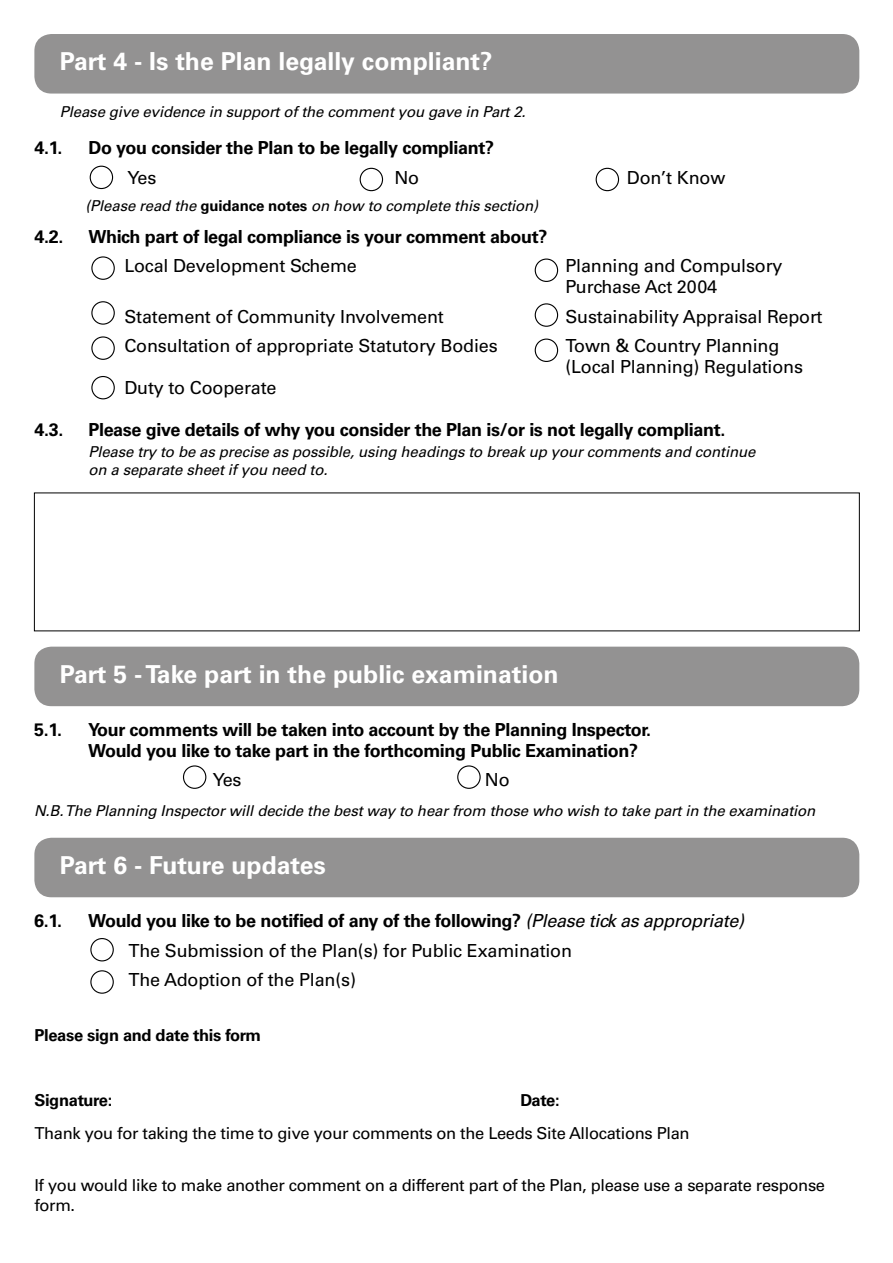
<style>
.page{position:relative;width:893px;height:1263px;background:#fff}
.page>*{position:absolute;margin:0;border:0;box-sizing:border-box;transform-origin:0 0}
.t1{font:700 24.75px "Univers LT Std";color:#fff}
.t2{font:18px/21px "Univers LT Std";letter-spacing:-.01em;color:#000}
.t3{font:700 18px/21px "Univers LT Std";letter-spacing:-.02em;color:#000}
.t4{font:16.5px/19.8px "Univers LT Std";letter-spacing:-.02em;color:#000}
.t5{font:700 16.5px "Univers LT Std";letter-spacing:-.02em;color:#000}
.t6{font:italic 15px/18px "Univers LT Std";letter-spacing:-.01em;color:#000}
.s1{font-weight:700;font-style:normal}
.s2{font-weight:700}
.s3{font-style:italic}
</style>
<div class="page">
<div style="left:34px;top:34px;width:825px;height:60px;background:#939292;border-radius:17px"></div>
<div style="left:90px;top:166px;width:23px;height:23px;border:1px solid #000;border-radius:50%"></div>
<div style="left:360px;top:168px;width:23px;height:23px;border:1px solid #000;border-radius:50%"></div>
<div style="left:596px;top:168px;width:23px;height:23px;border:1px solid #000;border-radius:50%"></div>
<div style="left:91px;top:256px;width:24px;height:24px;border:1px solid #000;border-radius:50%"></div>
<div style="left:535px;top:258px;width:23px;height:24px;border:1px solid #000;border-radius:50%"></div>
<div style="left:91px;top:301px;width:24px;height:24px;border:1px solid #000;border-radius:50%"></div>
<div style="left:535px;top:303px;width:23px;height:24px;border:1px solid #000;border-radius:50%"></div>
<div style="left:91px;top:336px;width:24px;height:24px;border:1px solid #000;border-radius:50%"></div>
<div style="left:535px;top:339px;width:23px;height:23px;border:1px solid #000;border-radius:50%"></div>
<div style="left:91px;top:376px;width:24px;height:23px;border:1px solid #000;border-radius:50%"></div>
<div style="left:34px;top:647px;width:825px;height:59px;background:#939292;border-radius:17px"></div>
<div style="left:183px;top:765px;width:23px;height:24px;border:1px solid #000;border-radius:50%"></div>
<div style="left:457px;top:765px;width:24px;height:24px;border:1px solid #000;border-radius:50%"></div>
<div style="left:34px;top:838px;width:825px;height:59px;background:#939292;border-radius:17px"></div>
<div style="left:90px;top:938px;width:24px;height:23px;border:1px solid #000;border-radius:50%"></div>
<div style="left:90px;top:970px;width:24px;height:24px;border:1px solid #000;border-radius:50%"></div>
<h1 class="t1" style="left:60px;top:47px;width:434px">Part 4 - Is the Plan legally compliant?</h1>
<p class="t6" style="left:60px;top:103px;width:467px">Please give evidence in support of the comment you gave in Part 2.</p>
<p class="t3" style="left:34px;top:138px;width:30px">4.1.</p>
<p class="t3" style="left:88px;top:138px;width:407px">Do you consider the Plan to be legally compliant?</p>
<p class="t2" style="left:127px;top:167px;width:30px">Yes</p>
<p class="t2" style="left:394px;top:167px;width:26px">No</p>
<p class="t2" style="left:627px;top:167px;width:100px">Don’t Know</p>
<p class="t6" style="left:85px;top:197px;width:454px">(Please read the <span class="s1">guidance notes</span> on how to complete this section)</p>
<p class="t3" style="left:34px;top:226px;width:30px">4.2.</p>
<p class="t3" style="left:88px;top:226px;width:460px">Which part of legal compliance is your comment about?</p>
<p class="t2" style="left:124px;top:255px;width:234px">Local Development Scheme</p>
<p class="t2" style="left:565px;top:255px;width:219px">Planning and Compulsory<br>Purchase Act 2004</p>
<p class="t2" style="left:124px;top:306px;width:321px">Statement of Community Involvement</p>
<p class="t2" style="left:565px;top:306px;width:258px">Sustainability Appraisal Report</p>
<p class="t2" style="left:124px;top:335px;width:375px">Consultation of appropriate Statutory Bodies</p>
<p class="t2" style="left:565px;top:335px;width:239px">Town &amp; Country Planning (Local Planning) Regulations</p>
<p class="t2" style="left:124px;top:377px;width:154px">Duty to Cooperate</p>
<p class="t3" style="left:34px;top:419px;width:30px">4.3.</p>
<p class="t3" style="left:88px;top:419px;width:638px">Please give details of why you consider the Plan is/or is not legally compliant.</p>
<p class="t6" style="left:88px;top:443px;width:669px">Please try to be as precise as possible, using headings to break up your comments and continue on a separate sheet if you need to.</p>
<h1 class="t1" style="left:60px;top:659px;width:500px">Part 5 - Take part in the public examination</h1>
<p class="t3" style="left:34px;top:719px;width:30px">5.1.</p>
<p class="t3" style="left:88px;top:719px;width:565px">Your comments will be taken into account by the Planning Inspector.<br>Would you like to take part in the forthcoming Public Examination?</p>
<p class="t2" style="left:213px;top:770px;width:30px">Yes</p>
<p class="t2" style="left:485px;top:770px;width:26px">No</p>
<p class="t6" style="left:34px;top:802px;width:783px">N.B. The Planning Inspector will decide the best way to hear from those who wish to take part in the examination</p>
<h1 class="t1" style="left:60px;top:850px;width:267px">Part 6 - Future updates</h1>
<p class="t3" style="left:34px;top:910px;width:30px">6.1.</p>
<p class="t2" style="left:129px;top:906px;width:617px;line-height:29.5px;text-indent:-40px"><span class="s2">Would you like to be notified of any of the following?</span> <span class="s3">(Please tick as appropriate)<br></span>The Submission of the Plan(s) for Public Examination<br>The Adoption of the Plan(s)</p>
<p class="t5" style="left:34px;top:1025px;width:228px">Please sign and date this form</p>
<p class="t5" style="left:34px;top:1091px;width:79px">Signature:</p>
<p class="t5" style="left:520px;top:1091px;width:41px">Date:</p>
<p class="t4" style="left:34px;top:1123px;width:657px">Thank you for taking the time to give your comments on the Leeds Site Allocations Plan</p>
<p class="t4" style="left:34px;top:1175px;width:792px">If you would like to make another comment on a different part of the Plan, please use a separate response form.</p>
</div>
